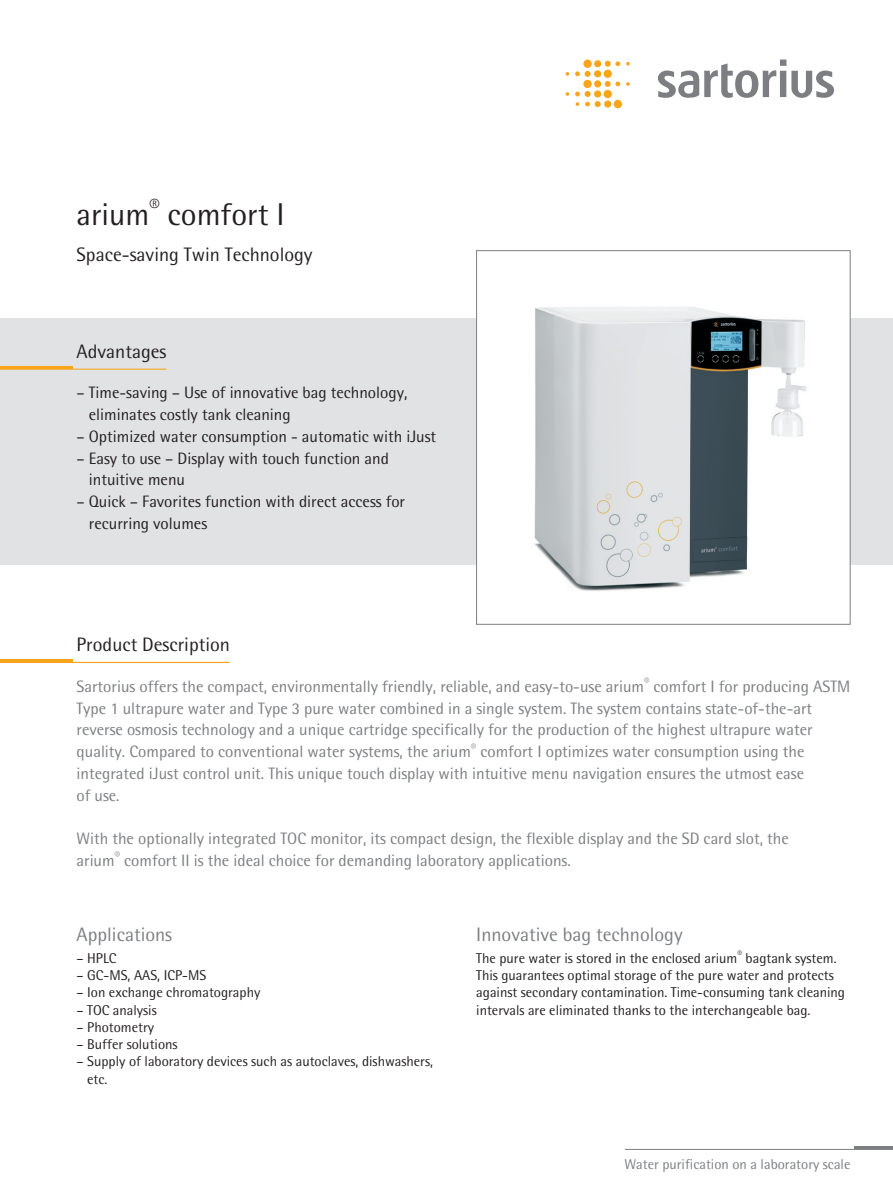
<style>
.page{position:relative;width:893px;height:1191px;background:#fff}
.page>*{position:absolute;margin:0;border:0;box-sizing:border-box;transform-origin:0 0}
.t1{font:31.5px "Sartorius Rotis Sans 2013";color:#231f20}
.t2{font:19.5px "Sartorius Rotis Sans 2013";color:#231f20}
.t3{font:19.5px "Sartorius Rotis Sans 2013";color:#7c7e81}
.t4{font:16.5px/21.8px "Sartorius Rotis Sans 2013";color:#7c7e81}
.t5{font:16.5px/21.8px "Sartorius Rotis Sans 2013";color:#231f20}
.t6{font:14.25px/17.2px "Sartorius Rotis Sans 2013";color:#231f20}
.t7{font:14.25px "Sartorius Rotis Sans 2013";color:#7c7e81}
</style>
<div class="page">
<hr style="left:625px;top:1149px;width:268px;height:1px;background:#7c7e81">
<hr style="left:855px;top:1146px;width:38px;height:3px;background:#7c7e81">
<div style="left:0;top:318px;width:893px;height:247px;background:#e1e2e4"></div>
<div style="left:477px;top:251px;width:373px;height:373px;background:#fff"></div>
<img style="left:534px;top:307px;width:273px;height:284px">
<div style="left:476px;top:250px;width:374px;height:374px;border:1px solid #7c7e81"></div>
<svg style="left:626px;top:62px;width:4px;height:4px"></svg>
<svg style="left:626px;top:82px;width:4px;height:4px"></svg>
<svg style="left:566px;top:72px;width:3px;height:4px"></svg>
<svg style="left:566px;top:92px;width:3px;height:4px"></svg>
<svg style="left:614px;top:100px;width:8px;height:8px"></svg>
<svg style="left:575px;top:61px;width:45px;height:46px"></svg>
<svg style="left:658px;top:60px;width:176px;height:38px"></svg>
<hr style="left:0;top:659px;width:72px;height:3px;background:#f9a51b">
<hr style="left:0;top:662px;width:230px;height:1px;background:#f9a51b">
<hr style="left:0;top:366px;width:72px;height:3px;background:#f9a51b">
<hr style="left:0;top:368px;width:166px;height:2px;background:#f9a51b">
<h1 class="t1" style="left:77px;top:196px;width:209px">arium<sup>®</sup> comfort I</h1>
<p class="t2" style="left:77px;top:242px;width:238px">Space-saving Twin Technology</p>
<p class="t2" style="left:77px;top:340px;width:91px">Advantages</p>
<p class="t5" style="left:89px;top:382px;width:320px;text-indent:-12px">– Time-saving – Use of innovative bag technology, eliminates costly tank cleaning</p>
<p class="t5" style="left:77px;top:425px;width:361px">– Optimized water consumption - automatic with iJust</p>
<p class="t5" style="left:89px;top:447px;width:302px;text-indent:-12px">– Easy to use – Display with touch function and intuitive menu</p>
<p class="t5" style="left:89px;top:490px;width:318px;text-indent:-12px">– Quick – Favorites function with direct access for recurring volumes</p>
<p class="t2" style="left:77px;top:633px;width:155px">Product Description</p>
<p class="t4" style="left:77px;top:675px;width:775px">Sartorius offers the compact, environmentally friendly, reliable, and easy-to-use arium<sup>®</sup> comfort I for producing ASTM Type 1 ultrapure water and Type 3 pure water combined in a single system. The system contains state-of-the-art reverse osmosis technology and a unique cartridge specifically for the production of the highest ultrapure water quality. Compared to conventional water systems, the arium<sup>®</sup> comfort I optimizes water consumption using the integrated iJust control unit. This unique touch display with intuitive menu navigation ensures the utmost ease<br>of use.</p>
<p class="t4" style="left:77px;top:827px;width:714px">With the optionally integrated TOC monitor, its compact design, the flexible display and the SD card slot, the arium<sup>®</sup> comfort II is the ideal choice for demanding laboratory applications.</p>
<p class="t3" style="left:77px;top:922px;width:97px">Applications</p>
<p class="t6" style="left:77px;top:949px;width:41px">– HPLC</p>
<p class="t6" style="left:77px;top:966px;width:131px">– GC-MS, AAS, ICP-MS</p>
<p class="t6" style="left:77px;top:983px;width:185px">– Ion exchange chromatography</p>
<p class="t6" style="left:77px;top:1001px;width:82px">– TOC analysis</p>
<p class="t6" style="left:77px;top:1018px;width:79px">– Photometry</p>
<p class="t6" style="left:77px;top:1035px;width:103px">– Buffer solutions</p>
<p class="t6" style="left:87px;top:1053px;width:347px;text-indent:-11px">– Supply of laboratory devices such as autoclaves, dishwashers, etc.</p>
<p class="t3" style="left:476px;top:922px;width:208px">Innovative bag technology</p>
<p class="t6" style="left:476px;top:949px;width:370px">The pure water is stored in the enclosed arium<sup>®</sup> bagtank system.<br>This guarantees optimal storage of the pure water and protects against secondary contamination. Time-consuming tank cleaning intervals are eliminated thanks to the interchangeable bag.</p>
<p class="t7" style="left:624px;top:1155px;width:228px">Water purification on a laboratory scale</p>
</div>
